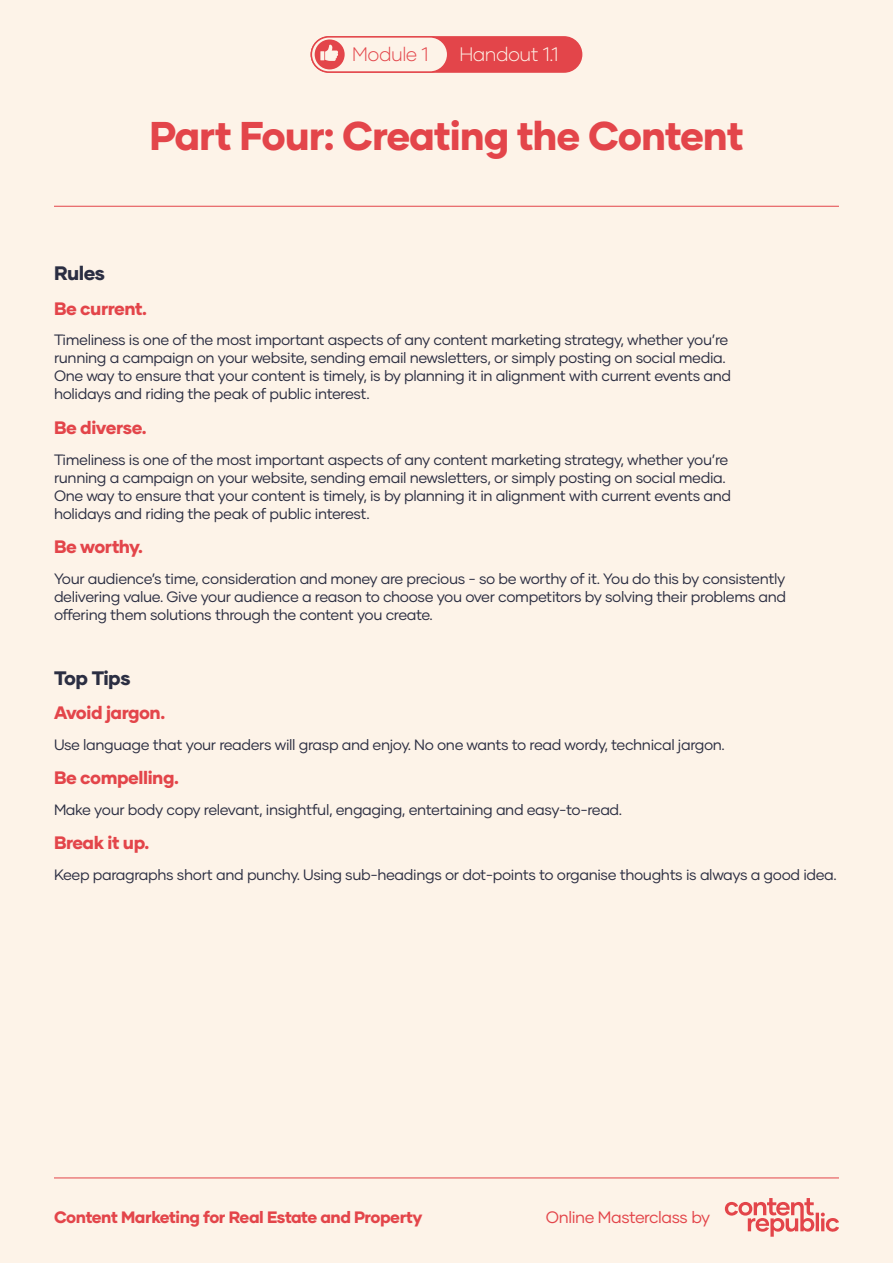
<style>
.page{position:relative;width:893px;height:1263px;background:#fdf3e8}
.page>*{position:absolute;margin:0;border:0;box-sizing:border-box;transform-origin:0 0}
.t1{font:800 40.05px "Gilmer";letter-spacing:-.025em;color:#e3454a}
.t2{font:800 19.5px "Gilmer";letter-spacing:-.025em;color:#2b2e42}
.t3{font:300 19.5px "Gilmer";letter-spacing:-.025em;color:#fdf3e8}
.t4{font:300 19.5px "Gilmer";letter-spacing:-.025em;color:#e3454a}
.t5{font:800 18px "Gilmer";letter-spacing:-.025em;color:#e3454a}
.t6{font:800 16.5px "Gilmer";letter-spacing:-.025em;color:#e3454a}
.t7{font:16.5px "Gilmer";letter-spacing:-.025em;color:#e3454a}
.t8{font:15px/18px "Gilmer";letter-spacing:-.025em;color:#2b2e42}
</style>
<div class="page">
<svg style="left:725px;top:1198px;width:114px;height:39px"></svg>
<hr style="left:54px;top:206px;width:785px;height:1px;background:#e3454a">
<hr style="left:54px;top:1177px;width:785px;height:1px;background:#e3454a">
<div style="left:311px;top:37px;width:271px;height:35px;background:#e3454a;border-radius:18px"></div>
<div style="left:311px;top:36px;width:271px;height:37px;border:1px solid #e3454a;border-radius:18px"></div>
<div style="left:311px;top:37px;width:137px;height:35px;background:#fdf3e8;border-radius:18px"></div>
<div style="left:311px;top:36px;width:137px;height:37px;border:1px solid #e3454a;border-radius:18px"></div>
<div style="left:315px;top:39px;width:30px;height:30px;background:#e3454a;border-radius:50%"></div>
<svg style="left:320px;top:45px;width:18px;height:16px"></svg>
<h2 class="t4" style="left:352px;top:42px;width:78px">Module 1</h2>
<h2 class="t3" style="left:459px;top:42px;width:101px">Handout 1.1</h2>
<h1 class="t1" style="left:150px;top:111px;width:596px">Part Four: Creating the Content</h1>
<h2 class="t2" style="left:54px;top:261px;width:53px">Rules</h2>
<p class="t5" style="left:54px;top:297px;width:95px">Be current.</p>
<p class="t8" style="left:54px;top:331px;width:679px">Timeliness is one of the most important aspects of any content marketing strategy, whether you’re running a campaign on your website, sending email newsletters, or simply posting on social media.<br>One way to ensure that your content is timely, is by planning it in alignment with current events and holidays and riding the peak of public interest.</p>
<p class="t5" style="left:54px;top:416px;width:94px">Be diverse.</p>
<p class="t8" style="left:54px;top:450px;width:679px">Timeliness is one of the most important aspects of any content marketing strategy, whether you’re running a campaign on your website, sending email newsletters, or simply posting on social media.<br>One way to ensure that your content is timely, is by planning it in alignment with current events and holidays and riding the peak of public interest.</p>
<p class="t5" style="left:54px;top:535px;width:90px">Be worthy.</p>
<p class="t8" style="left:54px;top:569px;width:734px;text-align:justify">Your audience’s time, consideration and money are precious - so be worthy of it. You do this by consistently delivering value. Give your audience a reason to choose you over competitors by solving their problems and offering them solutions through the content you create.</p>
<h2 class="t2" style="left:54px;top:666px;width:78px">Top Tips</h2>
<p class="t5" style="left:54px;top:701px;width:113px">Avoid jargon.</p>
<p class="t8" style="left:54px;top:735px;width:672px">Use language that your readers will grasp and enjoy. No one wants to read wordy, technical jargon.</p>
<p class="t5" style="left:54px;top:766px;width:127px">Be compelling.</p>
<p class="t8" style="left:54px;top:801px;width:570px">Make your body copy relevant, insightful, engaging, entertaining and easy-to-read.</p>
<p class="t5" style="left:54px;top:832px;width:97px">Break it up.</p>
<p class="t8" style="left:54px;top:866px;width:784px">Keep paragraphs short and punchy. Using sub-headings or dot-points to organise thoughts is always a good idea.</p>
<p class="t6" style="left:54px;top:1207px;width:370px">Content Marketing for Real Estate and Property</p>
<p class="t7" style="left:546px;top:1207px;width:166px">Online Masterclass by</p>
</div>
